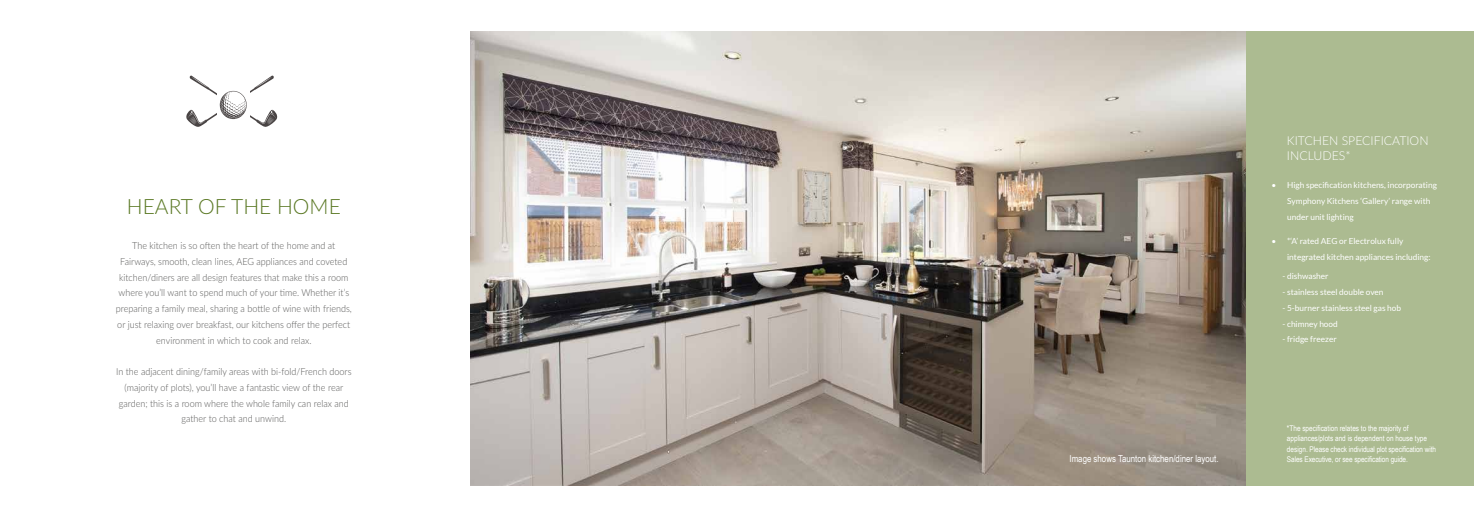
<style>
.page{position:relative;width:1474px;height:521px;background:#fff}
.page>*{position:absolute;margin:0;border:0;box-sizing:border-box;transform-origin:0 0}
.t1{font:300 21px "Lato";color:#597722}
.t2{font:300 12.25px/14.7px "Lato";color:#fff}
.t3{font:300 9.62px/15.8px "Lato";color:#575756;text-align:center;scale:.94 1}
.t4{font:9.62px "Arial Narrow";color:#fff}
.t5{font:8.31px/15.8px "Lato";color:#fff}
.t6{font:7.88px/10.5px "Arial Narrow";color:#fff}
</style>
<div class="page">
<img style="left:471px;top:32px;width:775px;height:453px">
<div style="left:1246px;top:32px;width:227px;height:454px;background:#acbb91"></div>
<svg style="left:186px;top:75px;width:92px;height:52px"></svg>
<h1 class="t1" style="left:127px;top:191px;width:215px">HEART OF THE HOME</h1>
<p class="t3" style="left:116px;top:237px;width:253px">The kitchen is so often the heart of the home and at Fairways, smooth, clean lines, AEG appliances and coveted kitchen/diners are all design features that make this a room where you’ll want to spend much of your time. Whether it’s preparing a family meal, sharing a bottle of wine with friends, or just relaxing over breakfast, our kitchens offer the perfect environment in which to cook and relax.</p>
<p class="t3" style="left:116px;top:363px;width:252px">In the adjacent dining/family areas with bi-fold/French doors (majority of plots), you’ll have a fantastic view of the rear garden; this is a room where the whole family can relax and gather to chat and unwind.</p>
<p class="t2" style="left:1286px;top:133px;width:143px">KITCHEN SPECIFICATION<br>INCLUDES*</p>
<p class="t5" style="left:1287px;top:177px;width:151px;text-indent:-16px">• High specification kitchens, incorporating<br>Symphony Kitchens ‘Gallery’ range with under unit lighting</p>
<p class="t5" style="left:1287px;top:233px;width:145px;text-indent:-16px">• *‘A’ rated AEG or Electrolux fully integrated kitchen appliances including:</p>
<p class="t5" style="left:1282px;top:268px;width:47px">- dishwasher</p>
<p class="t5" style="left:1282px;top:284px;width:102px">- stainless steel double oven</p>
<p class="t5" style="left:1282px;top:300px;width:120px">- 5-burner stainless steel gas hob</p>
<p class="t5" style="left:1282px;top:316px;width:57px">- chimney hood</p>
<p class="t5" style="left:1282px;top:331px;width:56px">- fridge freezer</p>
<p class="t6" style="left:1286px;top:422px;width:151px">*The specification relates to the majority of appliances/plots and is dependent on house type design. Please check individual plot specification with</p>
<p class="t4" style="left:1069px;top:452px;width:151px">Image shows Taunton kitchen/diner layout.</p>
<p class="t6" style="left:1286px;top:454px;width:122px">Sales Executive, or see specification guide.</p>
</div>
